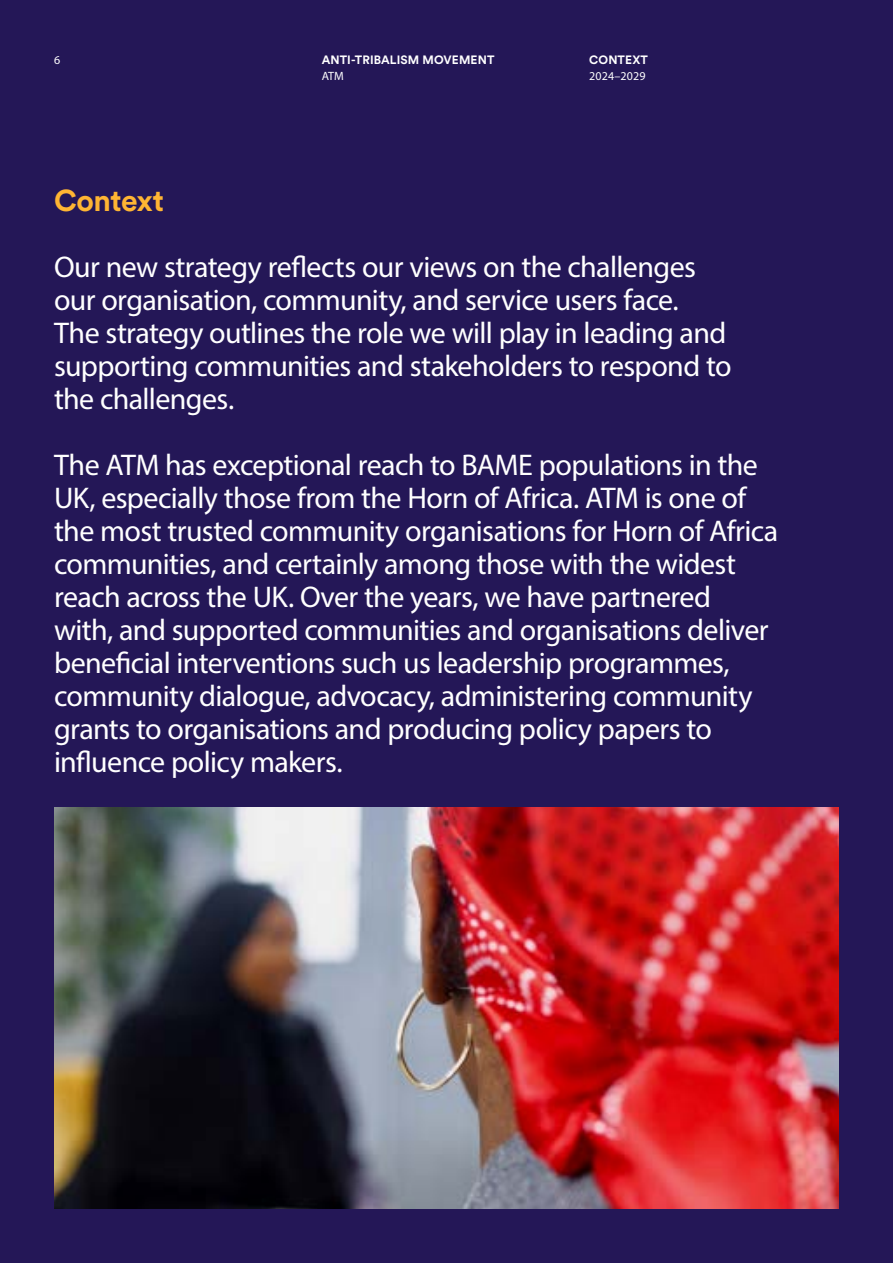
<style>
.page{position:relative;width:893px;height:1263px;background:#241757}
.page>*{position:absolute;margin:0;border:0;box-sizing:border-box;transform-origin:0 0}
.t1{font:30px/33px "Myriad Pro";letter-spacing:-.02em;color:#fff}
.t2{font:700 30px "Circular Std";letter-spacing:-.02em;color:#ffb533}
.t3{font:700 12px "Circular Std";letter-spacing:.01em;color:#fff}
.t4{font:12px "Myriad Pro";letter-spacing:.01em;color:#fff}
</style>
<div class="page">
<img style="left:54px;top:808px;width:785px;height:401px">
<p class="t4" style="left:54px;top:52px;width:8px">6</p>
<p class="t3" style="left:322px;top:52px;width:174px">ANTI-TRIBALISM MOVEMENT</p>
<p class="t4" style="left:322px;top:69px;width:24px">ATM</p>
<p class="t2" style="left:54px;top:181px;width:112px">Context</p>
<p class="t3" style="left:589px;top:52px;width:60px">CONTEXT</p>
<p class="t4" style="left:589px;top:69px;width:58px">2024–2029</p>
<p class="t1" style="left:54px;top:250px;width:679px">Our new strategy reflects our views on the challenges our organisation, community, and service users face.<br>The strategy outlines the role we will play in leading and supporting communities and stakeholders to respond to the challenges.</p>
<p class="t1" style="left:54px;top:448px;width:726px">The ATM has exceptional reach to BAME populations in the UK, especially those from the Horn of Africa. ATM is one of the most trusted community organisations for Horn of Africa communities, and certainly among those with the widest reach across the UK. Over the years, we have partnered<br>with, and supported communities and organisations deliver beneficial interventions such us leadership programmes, community dialogue, advocacy, administering community grants to organisations and producing policy papers to influence policy makers.</p>
</div>
